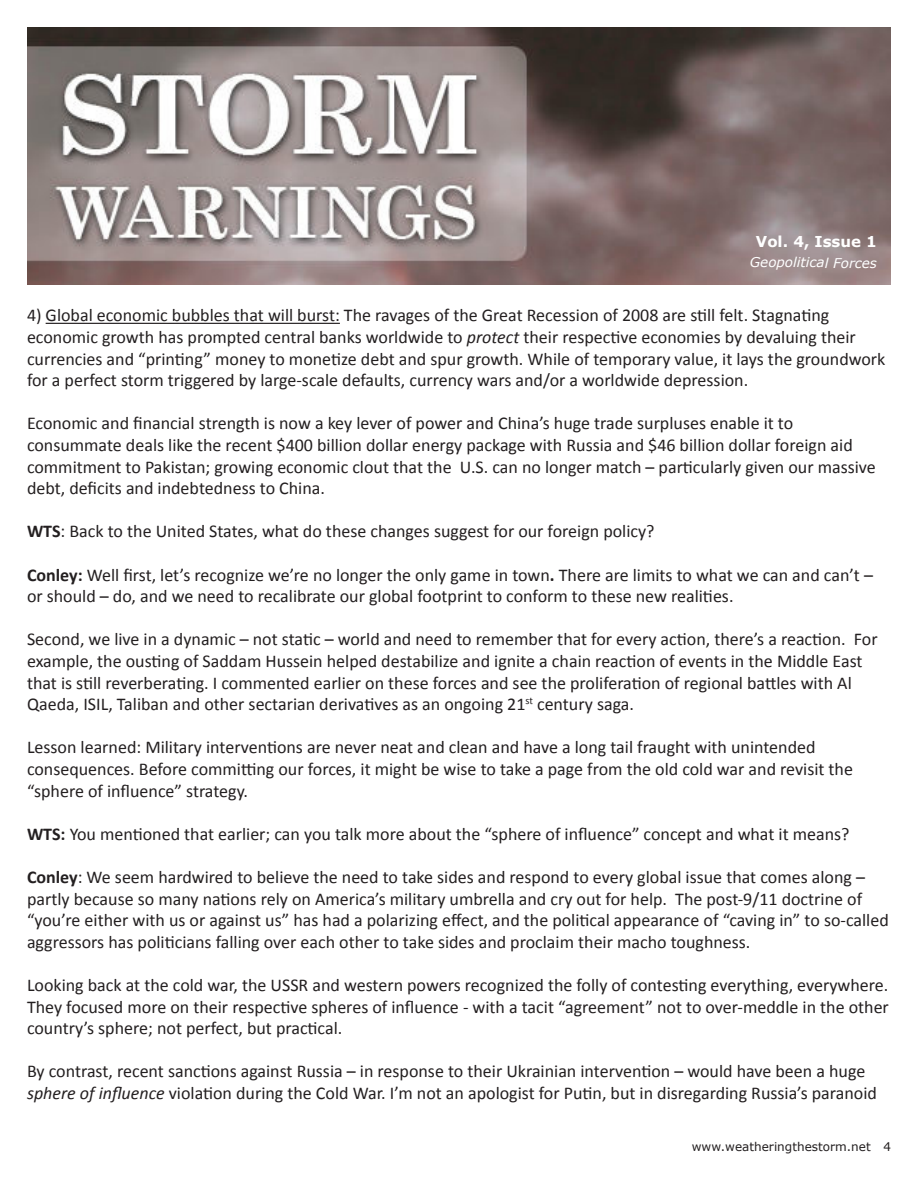
<style>
.page{position:relative;width:918px;height:1188px;background:#fff}
.page>*{position:absolute;margin:0;border:0;box-sizing:border-box;transform-origin:0 0}
.t1{font:18px/21.6px "Calibri";color:#231f20}
.t2{font:700 15px "Verdana";color:#fff}
.t3{font:italic 13.5px "Verdana";color:#fff}
.t4{font:12px "Verdana";color:#231f20}
.s1{font-style:italic}
.s2{font-weight:700}
</style>
<div class="page">
<img style="left:27px;top:27px;width:864px;height:257px">
<hr style="left:46px;top:323px;width:294px;height:1px;background:#231f20">
<p class="t2" style="left:756px;top:232px;width:123px">Vol. 4, Issue 1</p>
<p class="t3" style="left:750px;top:254px;width:129px">Geopolitical Forces</p>
<p class="t1" style="left:27px;top:305px;width:860px">4) Global economic bubbles that will burst: The ravages of the Great Recession of 2008 are still felt. Stagnating economic growth has prompted central banks worldwide to <span class="s1">protect</span> their respective economies by devaluing their currencies and “printing” money to monetize debt and spur growth. While of temporary value, it lays the groundwork for a perfect storm triggered by large-scale defaults, currency wars and/or a worldwide depression.</p>
<p class="t1" style="left:27px;top:413px;width:850px">Economic and financial strength is now a key lever of power and China’s huge trade surpluses enable it to consummate deals like the recent $400 billion dollar energy package with Russia and $46 billion dollar foreign aid commitment to Pakistan; growing economic clout that the U.S. can no longer match – particularly given our massive debt, deficits and indebtedness to China.</p>
<p class="t1" style="left:27px;top:521px;width:629px"><span class="s2">WTS</span>: Back to the United States, what do these changes suggest for our foreign policy?</p>
<p class="t1" style="left:27px;top:564px;width:848px"><span class="s2">Conley:</span> Well first, let’s recognize we’re no longer the only game in town<span class="s2">.</span> There are limits to what we can and can’t – or should – do, and we need to recalibrate our global footprint to conform to these new realities.</p>
<p class="t1" style="left:27px;top:629px;width:852px">Second, we live in a dynamic – not static – world and need to remember that for every action, there’s a reaction. For example, the ousting of Saddam Hussein helped destabilize and ignite a chain reaction of events in the Middle East that is still reverberating. I commented earlier on these forces and see the proliferation of regional battles with Al Qaeda, ISIL, Taliban and other sectarian derivatives as an ongoing 21<sup>st</sup> century saga.</p>
<p class="t1" style="left:27px;top:737px;width:828px">Lesson learned: Military interventions are never neat and clean and have a long tail fraught with unintended consequences. Before committing our forces, it might be wise to take a page from the old cold war and revisit the “sphere of influence” strategy.</p>
<p class="t1" style="left:27px;top:823px;width:824px"><span class="s2">WTS:</span> You mentioned that earlier; can you talk more about the “sphere of influence” concept and what it means?</p>
<p class="t1" style="left:27px;top:866px;width:863px"><span class="s2">Conley</span>: We seem hardwired to believe the need to take sides and respond to every global issue that comes along – partly because so many nations rely on America’s military umbrella and cry out for help. The post-9/11 doctrine of “you’re either with us or against us” has had a polarizing effect, and the political appearance of “caving in” to so-called aggressors has politicians falling over each other to take sides and proclaim their macho toughness.</p>
<p class="t1" style="left:27px;top:974px;width:863px;text-align:justify">Looking back at the cold war, the USSR and western powers recognized the folly of contesting everything, everywhere.<br>They focused more on their respective spheres of influence - with a tacit “agreement” not to over-meddle in the other country’s sphere; not perfect, but practical.</p>
<p class="t1" style="left:27px;top:1061px;width:851px">By contrast, recent sanctions against Russia – in response to their Ukrainian intervention – would have been a huge <span class="s1">sphere of influence</span> violation during the Cold War. I’m not an apologist for Putin, but in disregarding Russia’s paranoid</p>
<p class="t4" style="left:692px;top:1139px;width:201px">www.weatheringthestorm.net 4</p>
</div>
